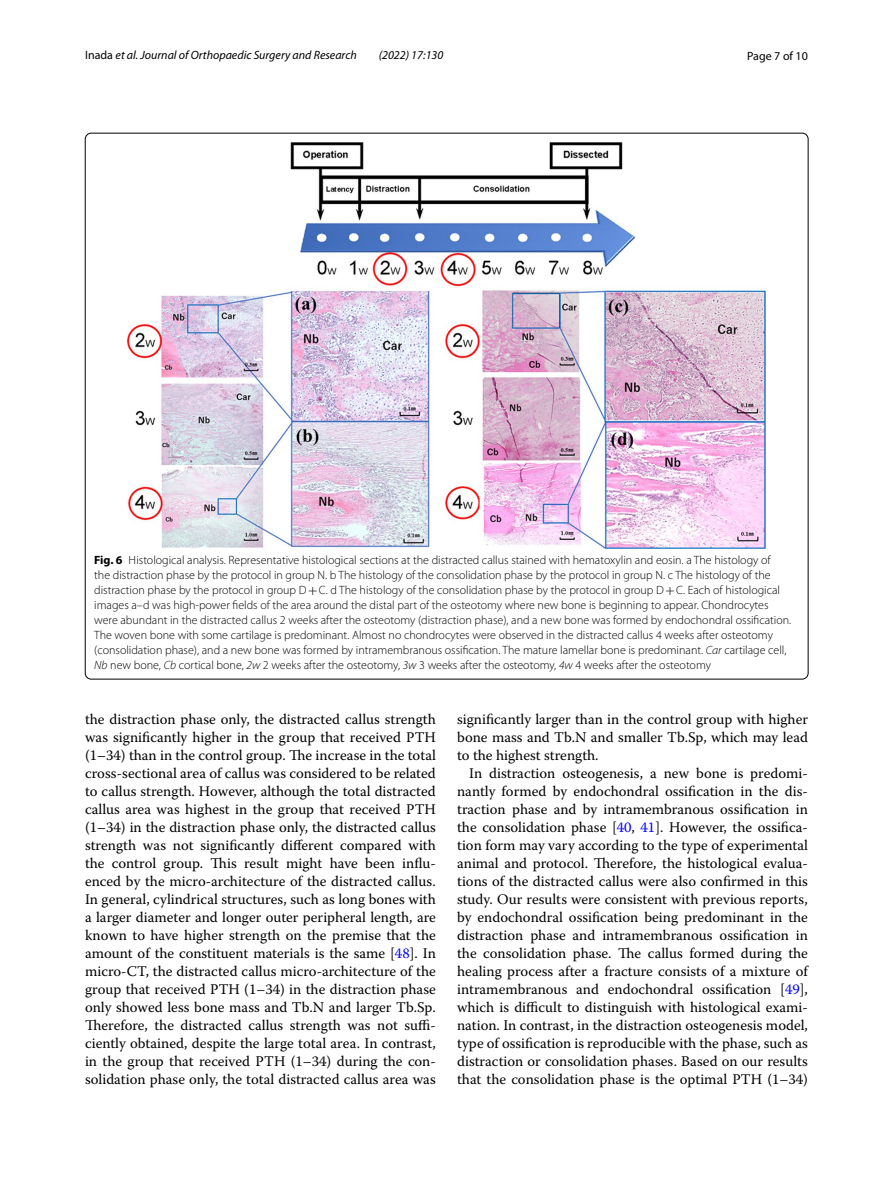
<style>
.page{position:relative;width:893px;height:1187px;background:#fff}
.page>*{position:absolute;margin:0;border:0;box-sizing:border-box;transform-origin:0 0}
.t1{font:14.7px/18px "Warnock Pro";color:#000;text-align:justify}
.t2{font:300 12px/15px "Myriad Pro";color:#000}
.t3{font:italic 12px "Myriad Pro";color:#000}
.t4{font:12px "Myriad Pro";color:#000}
.s1{font-style:normal}
.s2{font-weight:700}
.s3{font-family:"MTSY";font-weight:400}
.s4{font-style:italic}
.s5{color:#00f}
</style>
<div class="page">
<img style="left:128px;top:142px;width:638px;height:406px">
<p class="t3" style="left:85px;top:48px;width:273px"><span class="s1">Inada</span> et al. Journal of Orthopaedic Surgery and Research</p>
<p class="t3" style="left:379px;top:48px;width:66px">(2022) 17:130</p>
<p class="t4" style="left:747px;top:48px;width:62px">Page 7 of 10</p>
<p class="t2" style="left:94px;top:552px;width:699px"><span class="s2">Fig. 6</span> Histological analysis. Representative histological sections at the distracted callus stained with hematoxylin and eosin. a The histology of<br>the distraction phase by the protocol in group N. b The histology of the consolidation phase by the protocol in group N. c The histology of the distraction phase by the protocol in group D<span class="s3">+</span>C. d The histology of the consolidation phase by the protocol in group D<span class="s3">+</span>C. Each of histological images a–d was high-power fields of the area around the distal part of the osteotomy where new bone is beginning to appear. Chondrocytes were abundant in the distracted callus 2 weeks after the osteotomy (distraction phase), and a new bone was formed by endochondral ossification.<br>The woven bone with some cartilage is predominant. Almost no chondrocytes were observed in the distracted callus 4 weeks after osteotomy (consolidation phase), and a new bone was formed by intramembranous ossification. The mature lamellar bone is predominant. <span class="s4">Car</span> cartilage cell, <span class="s4">Nb</span> new bone, <span class="s4">Cb</span> cortical bone, <span class="s4">2w</span> 2 weeks after the osteotomy, <span class="s4">3w</span> 3 weeks after the osteotomy, <span class="s4">4w</span> 4 weeks after the osteotomy</p>
<p class="t1" style="left:85px;top:710px;width:352px">the distraction phase only, the distracted callus strength was significantly higher in the group that received PTH (1–34) than in the control group. The increase in the total cross-sectional area of callus was considered to be related to callus strength. However, although the total distracted callus area was highest in the group that received PTH (1–34) in the distraction phase only, the distracted callus strength was not significantly different compared with the control group. This result might have been influ&shy;enced by the micro-architecture of the distracted callus.<br>In general, cylindrical structures, such as long bones with a larger diameter and longer outer peripheral length, are known to have higher strength on the premise that the amount of the constituent materials is the same [<span class="s5">48</span>]. In micro-CT, the distracted callus micro-architecture of the group that received PTH (1–34) in the distraction phase only showed less bone mass and Tb.N and larger Tb.Sp.<br>Therefore, the distracted callus strength was not suffi&shy;ciently obtained, despite the large total area. In contrast, in the group that received PTH (1–34) during the con&shy;solidation phase only, the total distracted callus area was</p>
<p class="t1" style="left:457px;top:710px;width:352px">significantly larger than in the control group with higher bone mass and Tb.N and smaller Tb.Sp, which may lead to the highest strength.</p>
<p class="t1" style="left:457px;top:764px;width:352px;text-indent:12px">In distraction osteogenesis, a new bone is predomi&shy;nantly formed by endochondral ossification in the dis&shy;traction phase and by intramembranous ossification in the consolidation phase [<span class="s5">40</span>, <span class="s5">41</span>]. However, the ossifica&shy;tion form may vary according to the type of experimental animal and protocol. Therefore, the histological evalua&shy;tions of the distracted callus were also confirmed in this study. Our results were consistent with previous reports, by endochondral ossification being predominant in the distraction phase and intramembranous ossification in the consolidation phase. The callus formed during the healing process after a fracture consists of a mixture of intramembranous and endochondral ossification [<span class="s5">49</span>], which is difficult to distinguish with histological exami&shy;nation. In contrast, in the distraction osteogenesis model, type of ossification is reproducible with the phase, such as distraction or consolidation phases. Based on our results that the consolidation phase is the optimal PTH (1–34)</p>
</div>
